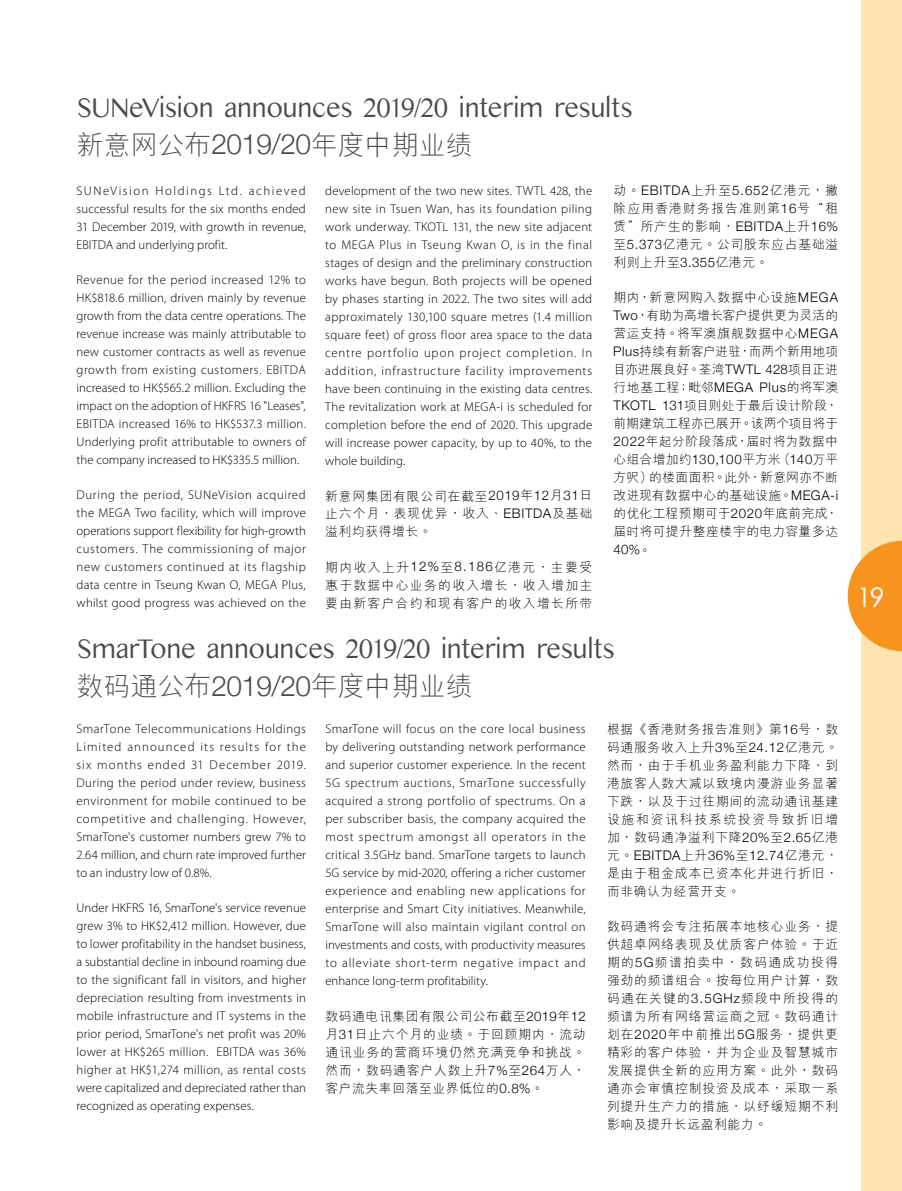
<style>
.page{position:relative;width:902px;height:1191px;background:#fff}
.page>*{position:absolute;margin:0;border:0;box-sizing:border-box;transform-origin:0 0}
.t1{font:28.5px "Kannada MN";letter-spacing:-.06em;color:#4a4a4d;scale:.96 1}
.t2{font:300 27px "M Hei HKS";color:#4a4a4d}
.t3{font:27px "Century Gothic";color:#fff}
.t4{font:300 13.2px "Helvetica Neue";letter-spacing:.04em;color:#000}
.t5{font:300 13.2px "Helvetica Neue";letter-spacing:.065em;color:#000}
.t6{font:300 12.75px/18px "Myriad Pro";letter-spacing:.005em;color:#000;text-align:justify}
.t7{font:300 12.75px/18px "M Hei HKS";letter-spacing:.07em;color:#000;text-align:justify}
.s1{font-family:"Helvetica Neue";font-size:28.05px}
.s2{font-family:"Helvetica Neue";font-size:13.2px}
.s3{font-family:"M Hei HKS";font-size:12.75px}
</style>
<div class="page">
<div style="left:861px;top:0;width:40px;height:1191px;background:#ffe4af"></div>
<svg style="left:847px;top:541px;width:54px;height:110px"></svg>
<h1 class="t1" style="left:77px;top:90px;width:581px">SUNeVision announces 2019/20 interim results</h1>
<h2 class="t2" style="left:77px;top:126px;width:398px">新意網公布<span class="s1">2019/20</span>年度中期業績</h2>
<p class="t6" style="left:77px;top:181px;width:231px">SUNeVision Holdings Ltd. achieved successful results for the six months ended 31 December 2019, with growth in revenue, EBITDA and underlying profit.</p>
<p class="t6" style="left:77px;top:270px;width:231px">Revenue for the period increased 12% to HK$818.6 million, driven mainly by revenue growth from the data centre operations. The revenue increase was mainly attributable to new customer contracts as well as revenue growth from existing customers. EBITDA increased to HK$565.2 million. Excluding the impact on the adoption of HKFRS 16 "Leases", EBITDA increased 16% to HK$537.3 million.<br>Underlying profit attributable to owners of the company increased to HK$335.5 million.</p>
<p class="t6" style="left:77px;top:485px;width:231px">During the period, SUNeVision acquired the MEGA Two facility, which will improve operations support flexibility for high-growth customers. The commissioning of major new customers continued at its flagship data centre in Tseung Kwan O, MEGA Plus, whilst good progress was achieved on the</p>
<p class="t6" style="left:325px;top:181px;width:268px">development of the two new sites. TWTL 428, the new site in Tsuen Wan, has its foundation piling work underway. TKOTL 131, the new site adjacent to MEGA Plus in Tseung Kwan O, is in the final stages of design and the preliminary construction works have begun. Both projects will be opened by phases starting in 2022. The two sites will add approximately 130,100 square metres (1.4 million square feet) of gross floor area space to the data centre portfolio upon project completion. In addition, infrastructure facility improvements have been continuing in the existing data centres.<br>The revitalization work at MEGA-i is scheduled for completion before the end of 2020. This upgrade will increase power capacity, by up to 40%, to the whole building.</p>
<p class="t7" style="left:325px;top:486px;width:268px">新意網集團有限公司在截至<span class="s2">2019</span>年<span class="s2">12</span>月<span class="s2">31</span>日止六個月，表現優異，收入、<span class="s2">EBITDA</span>及基礎溢利均獲得增長。</p>
<p class="t7" style="left:325px;top:557px;width:268px">期內收入上升<span class="s2">12%</span>至<span class="s2">8.186</span>億港元，主要受惠於數據中心業務的收入增長，收入增加主要由新客戶合約和現有客戶的收入增長所帶</p>
<p class="t5" style="left:613px;top:180px;width:226px"><span class="s3">動。</span>EBITDA<span class="s3">上升至</span>5.652<span class="s3">億港元，撇</span></p>
<p class="t7" style="left:613px;top:199px;width:226px">除應用香港財務報告準則第<span class="s2">16</span>號“租賃”所產生的影響，<span class="s2">EBITDA</span>上升<span class="s2">16%</span>至<span class="s2">5.373</span>億港元。公司股東應佔基礎溢利則上升至<span class="s2">3.355</span>億港元。</p>
<p class="t7" style="left:613px;top:288px;width:226px">期內，新意網購入數據中心設施<span class="s2">MEGA Two</span>，有助為高增長客戶提供更為靈活的營運支持。將軍澳旗艦數據中心<span class="s2">MEGA Plus</span>持續有新客戶進駐，而兩個新用地項目亦進展良好。荃灣<span class="s2">TWTL 428</span>項目正進行地基工程；毗鄰<span class="s2">MEGA Plus</span>的將軍澳<span class="s2">TKOTL 131</span>項目則處於最後設計階段，前期建築工程亦已展開。該兩個項目將於<span class="s2">2022</span>年起分階段落成，屆時將為數據中心組合增加約<span class="s2">130,100</span>平方米（<span class="s2">140</span>萬平方呎）的樓面面積。此外，新意網亦不斷改進現有數據中心的基礎設施。<span class="s2">MEGA-i</span>的優化工程預期可於<span class="s2">2020</span>年底前完成，屆時將可提升整座樓宇的電力容量多達</p>
<p class="t4" style="left:613px;top:539px;width:39px">40%<span class="s3">。</span></p>
<h1 class="t1" style="left:77px;top:631px;width:562px">SmarTone announces 2019/20 interim results</h1>
<h2 class="t2" style="left:77px;top:667px;width:398px">數碼通公布<span class="s1">2019/20</span>年度中期業績</h2>
<p class="t6" style="left:77px;top:719px;width:231px">SmarTone Telecommunications Holdings Limited announced its results for the six months ended 31 December 2019.<br>During the period under review, business environment for mobile continued to be competitive and challenging. However, SmarTone's customer numbers grew 7% to 2.64 million, and churn rate improved further to an industry low of 0.8%.</p>
<p class="t6" style="left:77px;top:898px;width:231px">Under HKFRS 16, SmarTone's service revenue grew 3% to HK$2,412 million. However, due to lower profitability in the handset business, a substantial decline in inbound roaming due to the significant fall in visitors, and higher depreciation resulting from investments in mobile infrastructure and IT systems in the prior period, SmarTone's net profit was 20% lower at HK$265 million. EBITDA was 36% higher at HK$1,274 million, as rental costs were capitalized and depreciated rather than recognized as operating expenses.</p>
<p class="t6" style="left:325px;top:719px;width:262px">SmarTone will focus on the core local business by delivering outstanding network performance and superior customer experience. In the recent 5G spectrum auctions, SmarTone successfully acquired a strong portfolio of spectrums. On a per subscriber basis, the company acquired the most spectrum amongst all operators in the critical 3.5GHz band. SmarTone targets to launch 5G service by mid-2020, offering a richer customer experience and enabling new applications for enterprise and Smart City initiatives. Meanwhile, SmarTone will also maintain vigilant control on investments and costs, with productivity measures to alleviate short-term negative impact and enhance long-term profitability.</p>
<p class="t7" style="left:325px;top:1006px;width:262px">數碼通電訊集團有限公司公布截至<span class="s2">2019</span>年<span class="s2">12</span>月<span class="s2">31</span>日止六個月的業績。於回顧期內，流動通訊業務的營商環境仍然充滿競爭和挑戰。然而，數碼通客戶人數上升<span class="s2">7%</span>至<span class="s2">264</span>萬人，客戶流失率回落至業界低位的<span class="s2">0.8%</span>。</p>
<p class="t7" style="left:607px;top:719px;width:233px">根據《香港財務報告準則》第<span class="s2">16</span>號，數碼通服務收入上升<span class="s2">3%</span>至<span class="s2">24.12</span>億港元。然而，由於手機業務盈利能力下降、到港旅客人數大減以致境內漫遊業務顯著下跌，以及於過往期間的流動通訊基建設施和資訊科技系統投資導致折舊增加，數碼通淨溢利下降<span class="s2">20%</span>至<span class="s2">2.65</span>億港</p>
<p class="t4" style="left:607px;top:844px;width:233px"><span class="s3">元。</span>EBITDA<span class="s3">上升</span>36%<span class="s3">至</span>12.74<span class="s3">億港元，</span></p>
<p class="t7" style="left:607px;top:863px;width:233px">是由於租金成本已資本化並進行折舊，而非確認為經營開支。</p>
<p class="t7" style="left:607px;top:916px;width:233px">數碼通將會專注拓展本地核心業務，提供超卓網絡表現及優質客戶體驗。於近期的<span class="s2">5G</span>頻譜拍賣中，數碼通成功投得強勁的頻譜組合。按每位用戶計算，數碼通在關鍵的<span class="s2">3.5GHz</span>頻段中所投得的頻譜為所有網絡營運商之冠。數碼通計劃在<span class="s2">2020</span>年中前推出<span class="s2">5G</span>服務，提供更精彩的客戶體驗，並為企業及智慧城市發展提供全新的應用方案。此外，數碼通亦會審慎控制投資及成本，採取一系列提升生產力的措施，以紓緩短期不利影響及提升長遠盈利能力。</p>
<h2 class="t3" style="left:856px;top:581px;width:29px">19</h2>
</div>
